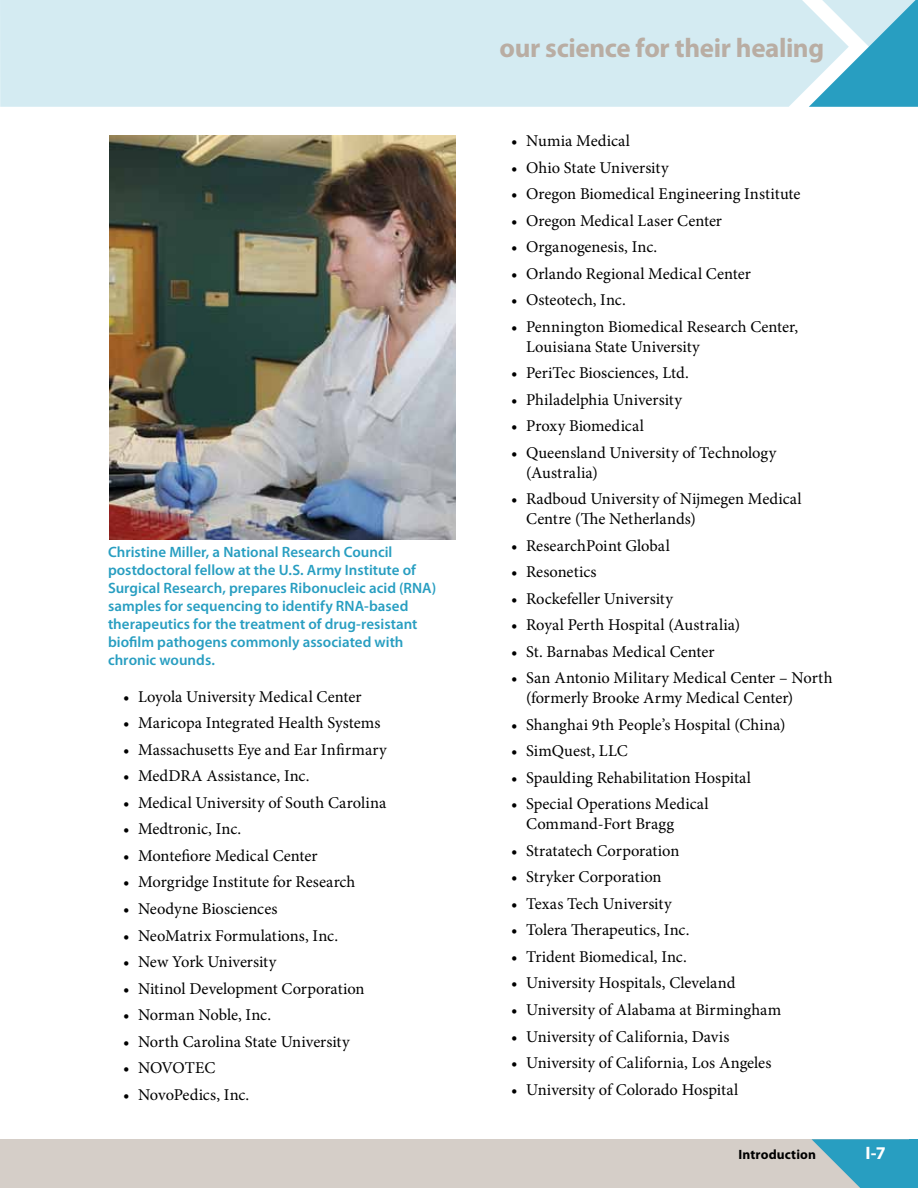
<style>
.page{position:relative;width:918px;height:1188px;background:#fff}
.page>*{position:absolute;margin:0;border:0;box-sizing:border-box;transform-origin:0 0}
.t1{font:700 27px "Myriad Pro";letter-spacing:-.015em;color:#b9ada3}
.t2{font:700 18px "Myriad Pro";color:#fff}
.t3{font:16.5px/19.8px "Minion Pro";color:#000}
.t4{font:600 15px/18px "Myriad Pro";color:#289ec1}
.t5{font:700 13.5px "Myriad Pro";letter-spacing:.01em;color:#000}
</style>
<div class="page">
<div style="left:0;top:0;width:809px;height:107px;background:#d4ebf2"></div>
<svg style="left:809px;top:0;width:109px;height:107px"></svg>
<div style="left:0;top:1139px;width:918px;height:49px;background:#d5cec8"></div>
<svg style="left:812px;top:1139px;width:97px;height:49px"></svg>
<div style="left:909px;top:1139px;width:9px;height:49px;background:#289ec1"></div>
<img style="left:109px;top:135px;width:346px;height:404px">
<p class="t4" style="left:108px;top:543px;width:330px">Christine Miller, a National Research Council postdoctoral fellow at the U.S. Army Institute of Surgical Research, prepares Ribonucleic acid (RNA) samples for sequencing to identify RNA-based therapeutics for the treatment of drug-resistant biofilm pathogens commonly associated with chronic wounds.</p>
<p class="t3" style="left:123px;top:686px;width:240px">• Loyola University Medical Center</p>
<p class="t3" style="left:123px;top:713px;width:259px">• Maricopa Integrated Health Systems</p>
<p class="t3" style="left:123px;top:740px;width:265px">• Massachusetts Eye and Ear Infirmary</p>
<p class="t3" style="left:123px;top:766px;width:188px">• MedDRA Assistance, Inc.</p>
<p class="t3" style="left:123px;top:793px;width:265px">• Medical University of South Carolina</p>
<p class="t3" style="left:123px;top:819px;width:120px">• Medtronic, Inc.</p>
<p class="t3" style="left:123px;top:846px;width:196px">• Montefiore Medical Center</p>
<p class="t3" style="left:123px;top:872px;width:234px">• Morgridge Institute for Research</p>
<p class="t3" style="left:123px;top:899px;width:156px">• Neodyne Biosciences</p>
<p class="t3" style="left:123px;top:925px;width:217px">• NeoMatrix Formulations, Inc.</p>
<p class="t3" style="left:123px;top:952px;width:155px">• New York University</p>
<p class="t3" style="left:123px;top:979px;width:243px">• Nitinol Development Corporation</p>
<p class="t3" style="left:123px;top:1005px;width:150px">• Norman Noble, Inc.</p>
<p class="t3" style="left:123px;top:1032px;width:228px">• North Carolina State University</p>
<p class="t3" style="left:123px;top:1058px;width:94px">• NOVOTEC</p>
<p class="t3" style="left:123px;top:1085px;width:128px">• NovoPedics, Inc.</p>
<h1 class="t1" style="left:500px;top:30px;width:326px">our science for their healing</h1>
<p class="t3" style="left:511px;top:131px;width:121px">• Numia Medical</p>
<p class="t3" style="left:511px;top:158px;width:159px">• Ohio State University</p>
<p class="t3" style="left:511px;top:184px;width:291px">• Oregon Biomedical Engineering Institute</p>
<p class="t3" style="left:511px;top:211px;width:212px">• Oregon Medical Laser Center</p>
<p class="t3" style="left:511px;top:237px;width:148px">• Organogenesis, Inc.</p>
<p class="t3" style="left:511px;top:264px;width:241px">• Orlando Regional Medical Center</p>
<p class="t3" style="left:511px;top:290px;width:116px">• Osteotech, Inc.</p>
<p class="t3" style="left:526px;top:317px;width:274px;text-indent:-15px">• Pennington Biomedical Research Center,<br>Louisiana State University</p>
<p class="t3" style="left:511px;top:363px;width:179px">• PeriTec Biosciences, Ltd.</p>
<p class="t3" style="left:511px;top:390px;width:172px">• Philadelphia University</p>
<p class="t3" style="left:511px;top:416px;width:134px">• Proxy Biomedical</p>
<p class="t3" style="left:526px;top:443px;width:252px;text-indent:-15px">• Queensland University of Technology (Australia)</p>
<p class="t3" style="left:526px;top:489px;width:277px;text-indent:-15px">• Radboud University of Nijmegen Medical<br>Centre (The Netherlands)</p>
<p class="t3" style="left:511px;top:535px;width:160px">• ResearchPoint Global</p>
<p class="t3" style="left:511px;top:562px;width:87px">• Resonetics</p>
<p class="t3" style="left:511px;top:589px;width:163px">• Rockefeller University</p>
<p class="t3" style="left:511px;top:615px;width:231px">• Royal Perth Hospital (Australia)</p>
<p class="t3" style="left:511px;top:642px;width:205px">• St. Barnabas Medical Center</p>
<p class="t3" style="left:526px;top:668px;width:308px;text-indent:-15px">• San Antonio Military Medical Center – North (formerly Brooke Army Medical Center)</p>
<p class="t3" style="left:511px;top:715px;width:276px">• Shanghai 9th People’s Hospital (China)</p>
<p class="t3" style="left:511px;top:741px;width:118px">• SimQuest, LLC</p>
<p class="t3" style="left:511px;top:768px;width:242px">• Spaulding Rehabilitation Hospital</p>
<p class="t3" style="left:526px;top:794px;width:184px;text-indent:-15px">• Special Operations Medical<br>Command-Fort Bragg</p>
<p class="t3" style="left:511px;top:841px;width:170px">• Stratatech Corporation</p>
<p class="t3" style="left:511px;top:867px;width:152px">• Stryker Corporation</p>
<p class="t3" style="left:511px;top:894px;width:162px">• Texas Tech University</p>
<p class="t3" style="left:511px;top:920px;width:180px">• Tolera Therapeutics, Inc.</p>
<p class="t3" style="left:511px;top:947px;width:177px">• Trident Biomedical, Inc.</p>
<p class="t3" style="left:511px;top:973px;width:226px">• University Hospitals, Cleveland</p>
<p class="t3" style="left:511px;top:1000px;width:272px">• University of Alabama at Birmingham</p>
<p class="t3" style="left:511px;top:1026px;width:220px">• University of California, Davis</p>
<p class="t3" style="left:511px;top:1053px;width:262px">• University of California, Los Angeles</p>
<p class="t3" style="left:511px;top:1080px;width:229px">• University of Colorado Hospital</p>
<p class="t5" style="left:738px;top:1145px;width:79px">Introduction</p>
<p class="t2" style="left:866px;top:1141px;width:22px">I-7</p>
</div>
